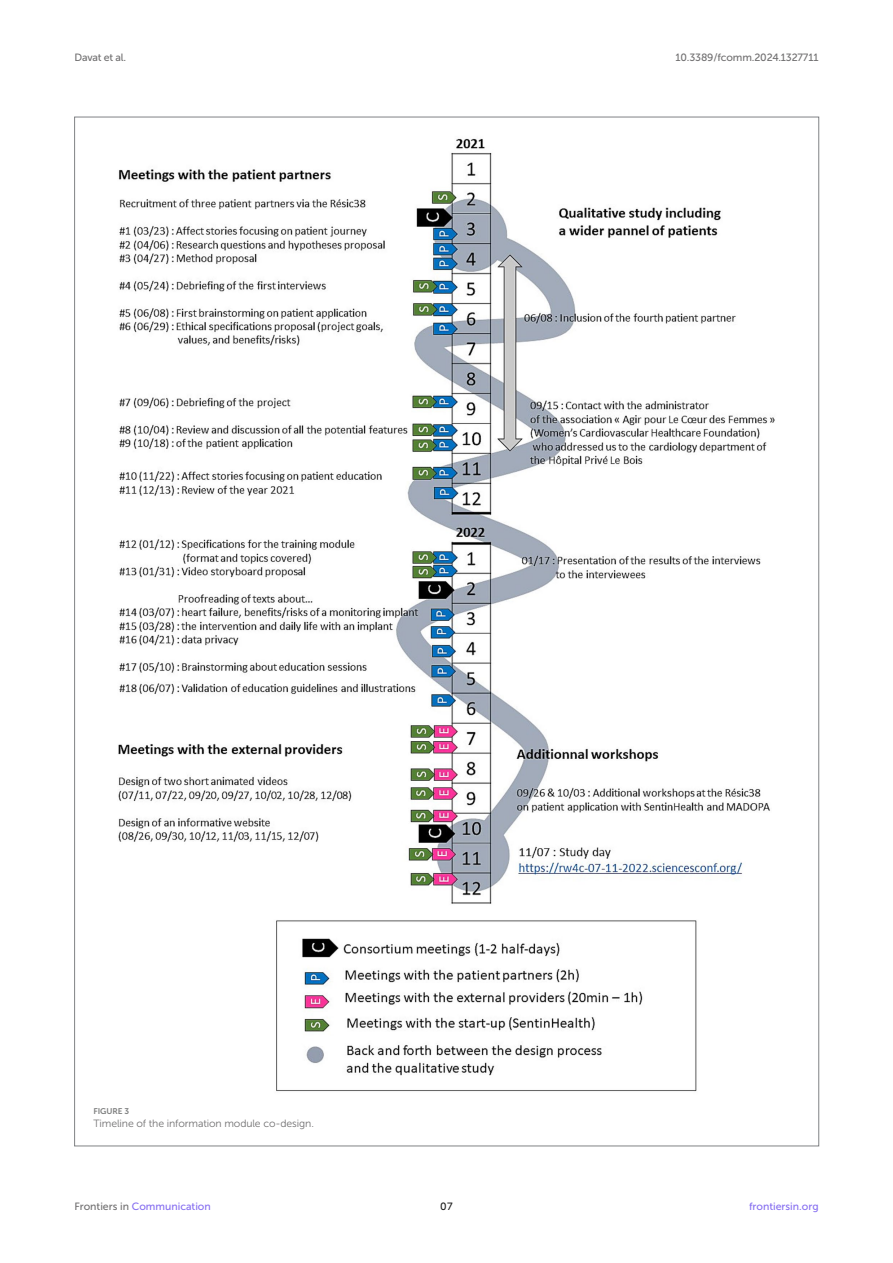
<style>
.page{position:relative;width:893px;height:1263px;background:#fff}
.page>*{position:absolute;margin:0;border:0;box-sizing:border-box;transform-origin:0 0}
.FIG_LEG{font:10.5px "Museo Sans 300";letter-spacing:-.01em;color:#706f70}
.t1{font:10.5px "Museo Sans 500";color:#856df0}
.t2{font:10.5px "Museo Sans 500";letter-spacing:-.015em;color:#706f70}
.t3{font:10.5px "Museo Sans 500";color:#1b1c1b}
.FIG_HD{font:8.25px "Museo Sans 700";letter-spacing:-.01em;color:#7e7f7f}
.s1{color:#706f70}
</style>
<div class="page">
<img style="left:118px;top:138px;width:657px;height:954px">
<p class="t2" style="left:74px;top:51px;width:53px">Davat et al.</p>
<p class="t2" style="left:676px;top:51px;width:144px">10.3389/fcomm.2024.1327711</p>
<p class="FIG_HD" style="left:94px;top:1106px;width:37px">FIGURE 3</p>
<p class="FIG_LEG" style="left:94px;top:1118px;width:222px">Timeline of the information module co-design.</p>
<p class="t1" style="left:74px;top:1200px;width:138px"><span class="s1">Frontiers in</span> Communication</p>
<p class="t3" style="left:440px;top:1200px;width:14px">07</p>
<p class="t1" style="left:749px;top:1200px;width:71px">frontiersin.org</p>
</div>
